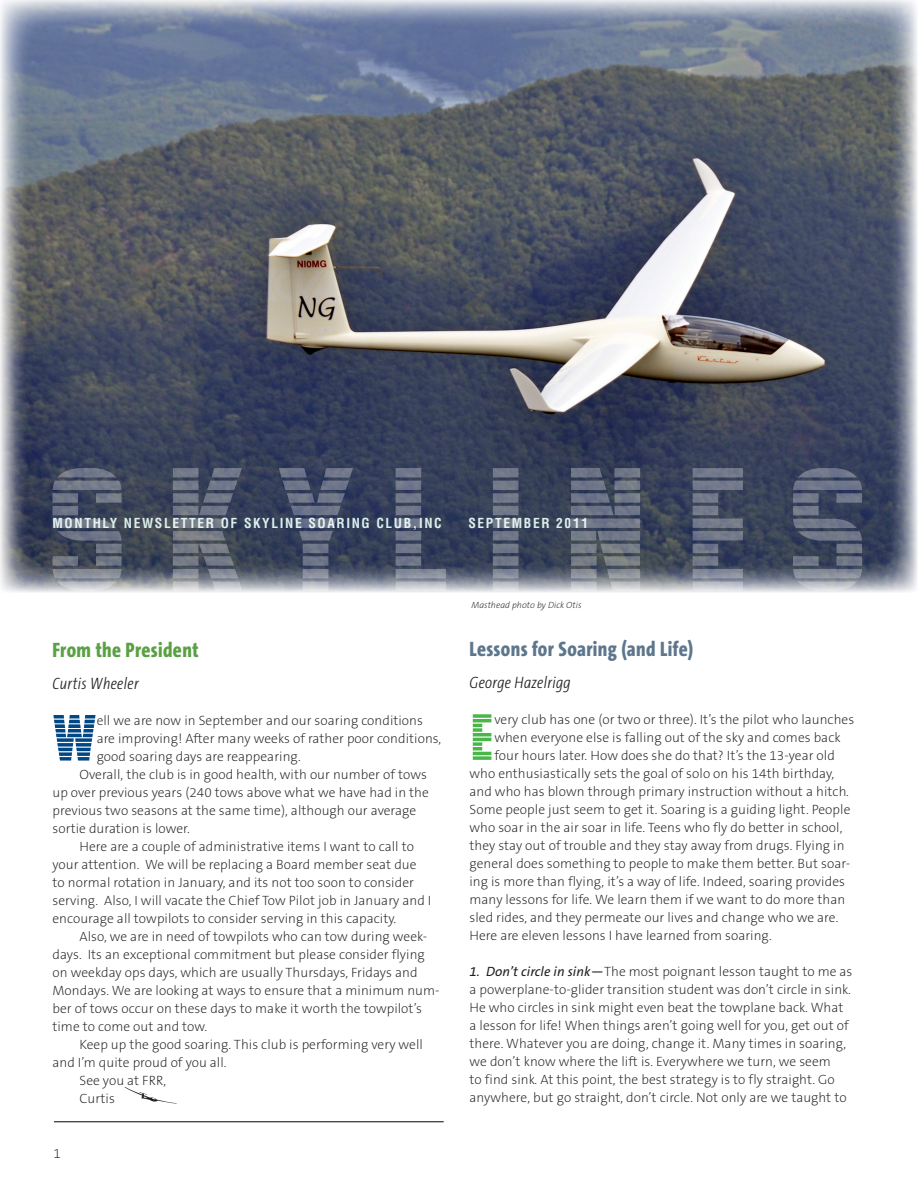
<style>
.page{position:relative;width:918px;height:1188px;background:#fff}
.page>*{position:absolute;margin:0;border:0;box-sizing:border-box;transform-origin:0 0}
.Skyline_text{font:64.5px "Maximus BT";color:#004786}
.Skyline_text-2{font:64.5px "Maximus BT";color:#49b748}
.Skylines_Head{font:800 21px "The Sans Cd OF8";letter-spacing:.02em;color:#5d768c}
.Skylines_Head-2{font:800 21px "The Sans Cd OF8";letter-spacing:.02em;color:#5ba045}
.Skylines_Author{font:italic 300 16.5px "The Sans Cd LF3 i";letter-spacing:.02em;color:#231f20}
.Skyline_text-3{font:200 13.5px/18px "The Sans CE B2";letter-spacing:.005em;color:#231f20}
.t1{font:700 condensed 13.5px "Helvetica";letter-spacing:.12em;color:#dbefeb}
.Skyline_text-4{font:italic 200 9px "The Sans B2";letter-spacing:.005em;color:#231f20}
.s1{font-family:"The Sans B5 Plain";font-weight:400;font-style:italic}
</style>
<div class="page">
<hr style="left:54px;top:1121px;width:390px;height:1px;background:#231f20">
<svg style="left:125px;top:1087px;width:52px;height:17px"></svg>
<img style="left:0;top:0;width:918px;height:593px">
<svg style="left:53px;top:468px;width:69px;height:123px;background:#636a7a"></svg>
<svg style="left:173px;top:468px;width:70px;height:123px;background:#676d7c"></svg>
<svg style="left:279px;top:468px;width:74px;height:123px;background:#575f76"></svg>
<svg style="left:396px;top:468px;width:50px;height:123px;background:#5a6278"></svg>
<svg style="left:493px;top:468px;width:25px;height:123px;background:#6d7486"></svg>
<svg style="left:571px;top:468px;width:69px;height:123px;background:#6c7381"></svg>
<svg style="left:693px;top:468px;width:50px;height:123px;background:#666d7f"></svg>
<svg style="left:793px;top:468px;width:69px;height:123px;background:#61697c"></svg>
<p class="t1" style="left:53px;top:515px;width:391px">MONTHLY NEWSLETTER OF SKYLINE SOARING CLUB,INC</p>
<p class="t1" style="left:468px;top:515px;width:121px">SEPTEMBER 2011</p>
<p class="Skylines_Head-2" style="left:53px;top:639px;width:147px">From the President</p>
<p class="Skylines_Author" style="left:53px;top:675px;width:88px">Curtis Wheeler</p>
<p class="Skyline_text" style="left:53px;top:699px;width:45px">W</p>
<p class="Skyline_text-3" style="left:97px;top:712px;width:346px">ell we are now in September and our soaring conditions are improving! After many weeks of rather poor conditions, good soaring days are reappearing.</p>
<p class="Skyline_text-3" style="left:53px;top:766px;width:378px;text-indent:27px">Overall, the club is in good health, with our number of tows up over previous years (240 tows above what we have had in the previous two seasons at the same time), although our average sortie duration is lower.</p>
<p class="Skyline_text-3" style="left:53px;top:838px;width:380px;text-indent:27px">Here are a couple of administrative items I want to call to your attention. We will be replacing a Board member seat due to normal rotation in January, and its not too soon to consider serving. Also, I will vacate the Chief Tow Pilot job in January and I encourage all towpilots to consider serving in this capacity.</p>
<p class="Skyline_text-3" style="left:53px;top:928px;width:389px;text-indent:27px">Also, we are in need of towpilots who can tow during week&shy;days. Its an exceptional commitment but please consider flying on weekday ops days, which are usually Thursdays, Fridays and Mondays. We are looking at ways to ensure that a minimum num&shy;ber of tows occur on these days to make it worth the towpilot’s time to come out and tow.</p>
<p class="Skyline_text-3" style="left:53px;top:1036px;width:372px;text-indent:27px">Keep up the good soaring. This club is performing very well and I’m quite proud of you all.</p>
<p class="Skyline_text-3" style="left:80px;top:1072px;width:88px">See you at FRR,</p>
<p class="Skyline_text-3" style="left:80px;top:1090px;width:37px">Curtis</p>
<p class="Skyline_text-3" style="left:53px;top:1145px;width:9px">1</p>
<p class="Skyline_text-4" style="left:471px;top:600px;width:112px">Masthead photo by Dick Otis</p>
<p class="Skylines_Head" style="left:470px;top:638px;width:225px">Lessons for Soaring (and Life)</p>
<p class="Skylines_Author" style="left:470px;top:674px;width:103px">George Hazelrigg</p>
<p class="Skyline_text-2" style="left:470px;top:699px;width:26px">E</p>
<p class="Skyline_text-3" style="left:494px;top:711px;width:361px">very club has one (or two or three). It’s the pilot who launches</p>
<p class="Skyline_text-3" style="left:494px;top:729px;width:348px">when everyone else is falling out of the sky and comes back</p>
<p class="Skyline_text-3" style="left:494px;top:747px;width:342px">four hours later. How does she do that? It’s the 13-year old</p>
<p class="Skyline_text-3" style="left:470px;top:765px;width:366px">who enthusiastically sets the goal of solo on his 14th birthday,</p>
<p class="Skyline_text-3" style="left:470px;top:783px;width:381px">and who has blown through primary instruction without a hitch.</p>
<p class="Skyline_text-3" style="left:470px;top:801px;width:382px">Some people just seem to get it. Soaring is a guiding light. People</p>
<p class="Skyline_text-3" style="left:470px;top:819px;width:374px">who soar in the air soar in life. Teens who fly do better in school,</p>
<p class="Skyline_text-3" style="left:470px;top:837px;width:377px">they stay out of trouble and they stay away from drugs. Flying in</p>
<p class="Skyline_text-3" style="left:470px;top:855px;width:382px">general does something to people to make them better. But soar-</p>
<p class="Skyline_text-3" style="left:470px;top:873px;width:377px">ing is more than flying, it’s a way of life. Indeed, soaring provides</p>
<p class="Skyline_text-3" style="left:470px;top:891px;width:377px">many lessons for life. We learn them if we want to do more than</p>
<p class="Skyline_text-3" style="left:470px;top:909px;width:370px">sled rides, and they permeate our lives and change who we are.</p>
<p class="Skyline_text-3" style="left:470px;top:927px;width:304px">Here are eleven lessons I have learned from soaring.</p>
<p class="Skyline_text-3" style="left:470px;top:963px;width:384px"><span class="s1">1. Don’t circle in sink—</span>The most poignant lesson taught to me as a powerplane-to-glider transition student was don’t circle in sink.<br>He who circles in sink might even beat the towplane back. What a lesson for life! When things aren’t going well for you, get out of there. Whatever you are doing, change it. Many times in soaring, we don’t know where the lift is. Everywhere we turn, we seem<br>to find sink. At this point, the best strategy is to fly straight. Go anywhere, but go straight, don’t circle. Not only are we taught to</p>
</div>
